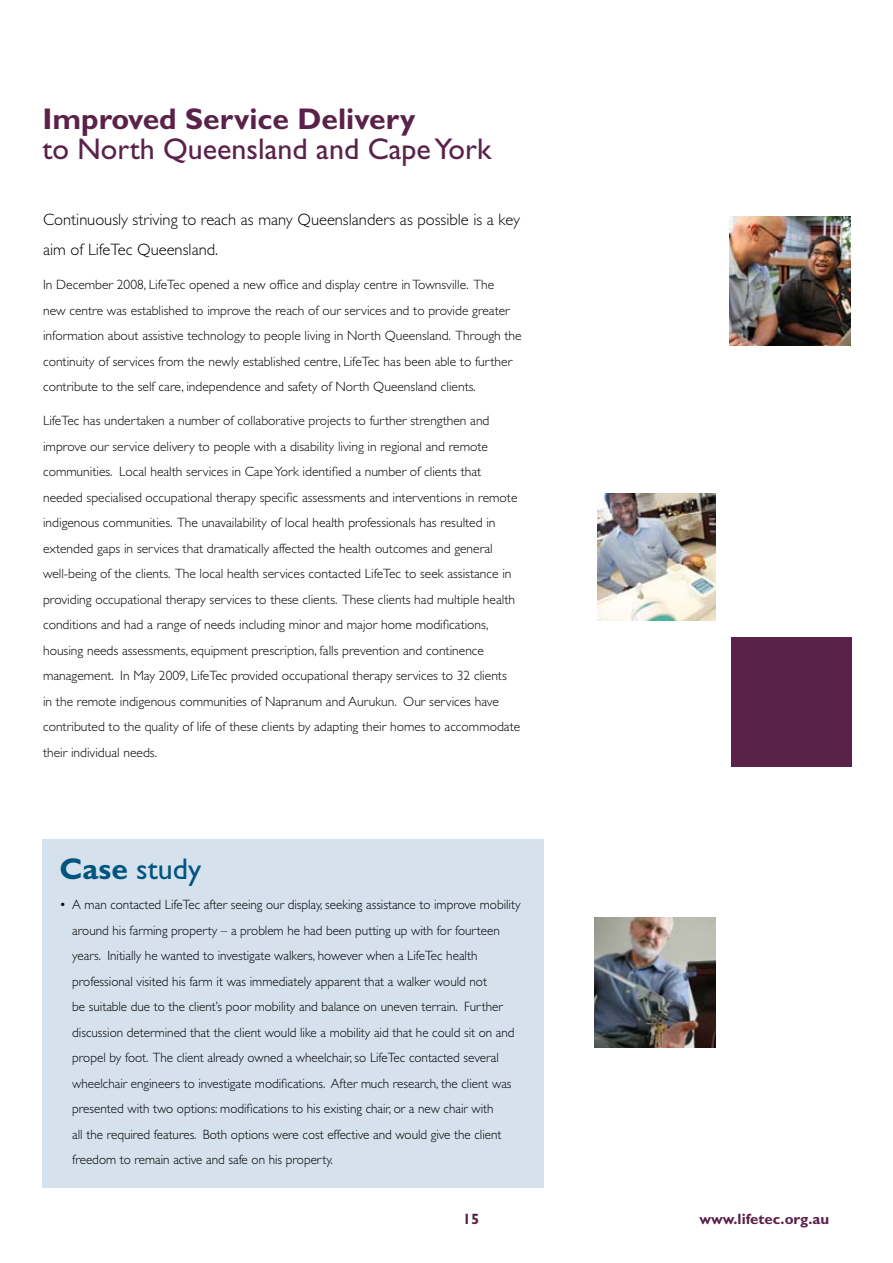
<style>
.page{position:relative;width:893px;height:1263px;background:#fff}
.page>*{position:absolute;margin:0;border:0;box-sizing:border-box;transform-origin:0 0}
.t1{font:30px "Gill Sans";color:#5a2149}
.t2{font:700 30px "Gill Sans";color:#5a2149}
.t3{font:30px "Gill Sans";color:#005480}
.t4{font:300 16.5px/30px "Gill Sans";color:#000}
.t5{font:700 15px "Gill Sans";color:#5a2149}
.t6{font:300 13.5px/25.5px "Gill Sans";color:#000}
.s1{font-weight:700}
</style>
<div class="page">
<div style="left:731px;top:637px;width:121px;height:129px;background:#5a2149"></div>
<img style="left:594px;top:918px;width:121px;height:129px">
<img style="left:729px;top:216px;width:121px;height:129px">
<div style="left:43px;top:839px;width:501px;height:348px;background:#d5e1ec"></div>
<img style="left:597px;top:493px;width:119px;height:128px">
<h1 class="t2" style="left:43px;top:102px;width:374px">Improved Service Delivery</h1>
<h1 class="t1" style="left:43px;top:132px;width:450px">to North Queensland and Cape York</h1>
<p class="t4" style="left:43px;top:205px;width:479px">Continuously striving to reach as many Queenslanders as possible is a key aim of LifeTec Queensland.</p>
<p class="t6" style="left:43px;top:272px;width:480px">In December 2008, LifeTec opened a new office and display centre inTownsville. The<br>new centre was established to improve the reach of our services and to provide greater information about assistive technology to people living in North Queensland. Through the continuity of services from the newly established centre, LifeTec has been able to further contribute to the self care, independence and safety of North Queensland clients.</p>
<p class="t6" style="left:43px;top:408px;width:479px">LifeTec has undertaken a number of collaborative projects to further strengthen and improve our service delivery to people with a disability living in regional and remote communities. Local health services in CapeYork identified a number of clients that needed specialised occupational therapy specific assessments and interventions in remote indigenous communities. The unavailability of local health professionals has resulted in extended gaps in services that dramatically affected the health outcomes and general well-being of the clients. The local health services contacted LifeTec to seek assistance in providing occupational therapy services to these clients. These clients had multiple health conditions and had a range of needs including minor and major home modifications, housing needs assessments, equipment prescription, falls prevention and continence management. In May 2009, LifeTec provided occupational therapy services to 32 clients<br>in the remote indigenous communities of Napranum and Aurukun. Our services have contributed to the quality of life of these clients by adapting their homes to accommodate their individual needs.</p>
<h1 class="t3" style="left:60px;top:852px;width:143px"><span class="s1">Case</span> study</h1>
<p class="t6" style="left:72px;top:892px;width:450px;text-indent:-13px">• A man contacted LifeTec after seeing our display, seeking assistance to improve mobility around his farming property – a problem he had been putting up with for fourteen years. Initially he wanted to investigate walkers, however when a LifeTec health professional visited his farm it was immediately apparent that a walker would not<br>be suitable due to the client’s poor mobility and balance on uneven terrain. Further discussion determined that the client would like a mobility aid that he could sit on and propel by foot. The client already owned a wheelchair, so LifeTec contacted several wheelchair engineers to investigate modifications. After much research, the client was presented with two options: modifications to his existing chair, or a new chair with<br>all the required features. Both options were cost effective and would give the client freedom to remain active and safe on his property.</p>
<p class="t5" style="left:463px;top:1209px;width:18px">15</p>
<p class="t5" style="left:699px;top:1209px;width:131px">www.lifetec.org.au</p>
</div>
